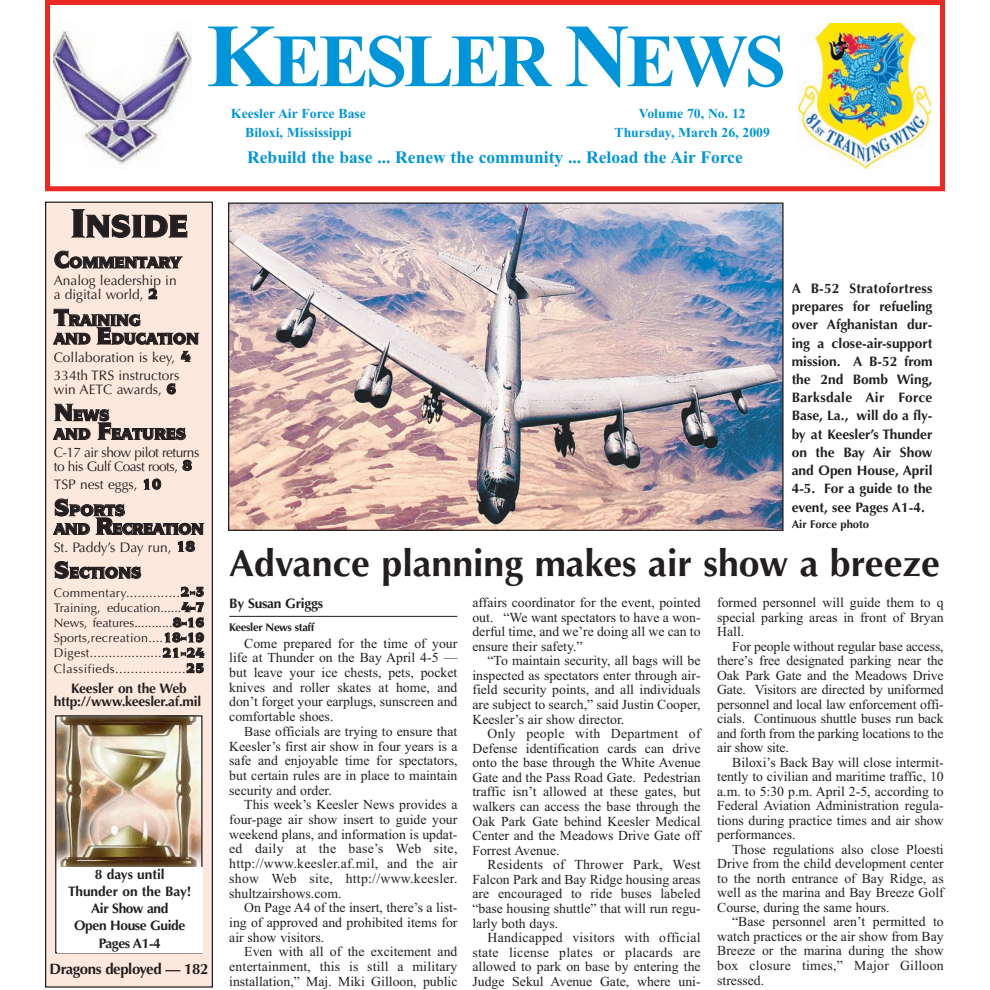
<style>
.page{position:relative;width:990px;height:990px;background:#fff}
.page>*{position:absolute;margin:0;border:0;box-sizing:border-box;transform-origin:0 0}
.t1{font:700 75px "Times New Roman";letter-spacing:-.045em;color:#0095d9}
.t2{font:700 37.5px "Optima LT";color:#231f20}
.t3{font:700 17.5px "Times New Roman";color:#0095d9}
.t4{font:700 15px "Optima LT";letter-spacing:-.03em;color:#231f20}
.t5{font:13.75px "Times New Roman";color:#231f20}
.t6{font:700 13.75px/18.2px "Optima LT";letter-spacing:-.01em;color:#231f20;text-align:center}
.t7{font:13.75px "Times New Roman";letter-spacing:.02em;color:#231f20}
.t8{font:13.75px/14px "Optima LT";color:#231f20}
.t9{font:700 13.75px/19.5px "Times New Roman";color:#0095d9;text-align:center}
.t10{font:700 13.75px/17.2px "Optima LT";letter-spacing:-.03em;color:#231f20;text-align:center}
.t11{font:13.75px/14.1px "Optima LT";letter-spacing:-.04em;color:#231f20}
.t12{font:12.5px/15.2px "Optima LT";letter-spacing:.025em;color:#231f20}
.t13{font:700 11.25px "Optima LT";letter-spacing:-.03em;color:#231f20}
.t14{font:700 11.25px "Optima LT";color:#231f20}
.s1{font-size:90px}
</style>
<div class="page">
<div style="left:46px;top:202px;width:166px;height:785px;background:#fde8dd"></div>
<div style="left:45px;top:202px;width:168px;height:786px;border:1px solid #231f20"></div>
<div style="left:45px;top:0;width:900px;height:191px;border:5px solid #ea2924"></div>
<img style="left:799px;top:23px;width:132px;height:146px">
<img style="left:54px;top:30px;width:137px;height:135px">
<img style="left:57px;top:717px;width:143px;height:150px">
<div style="left:55px;top:715px;width:147px;height:238px;border:1px solid #231f20"></div>
<div style="left:57px;top:867px;width:145px;height:85px;background:#fff"></div>
<img style="left:230px;top:204px;width:552px;height:325px">
<hr style="left:229px;top:616px;width:228px;height:1px;background:#231f20">
<p class="t1" style="left:206px;top:16px;width:581px"><span class="s1">K</span>EESLER <span class="s1">N</span>EWS</p>
<p class="t9" style="left:231px;top:103px;width:137px">Keesler Air Force Base<br>Biloxi, Mississippi</p>
<p class="t9" style="left:615px;top:103px;width:157px">Volume 70, No. 12<br>Thursday, March 26, 2009</p>
<p class="t3" style="left:247px;top:146px;width:497px">Rebuild the base ... Renew the community ... Reload the Air Force</p>
<p class="t8" style="left:54px;top:275px;width:125px">Analog leadership in a digital world,</p>
<p class="t8" style="left:54px;top:349px;width:138px;line-height:18.6px">Collaboration is key, ✔<br>334th TRS instructors</p>
<p class="t8" style="left:54px;top:384px;width:110px">win AETC awards,</p>
<p class="t11" style="left:54px;top:446px;width:147px">C-17 air show pilot returns to his Gulf Coast roots,</p>
<p class="t8" style="left:54px;top:479px;width:86px">TSP nest eggs,</p>
<p class="t8" style="left:54px;top:541px;width:119px">St. Paddy’s Day run,</p>
<p class="t12" style="left:54px;top:586px;width:152px">Commentary.............. ✓<br>Training, education......✔<br>News, features...........<br>Sports,recreation....<br>Digest...................</p>
<p class="t12" style="left:54px;top:662px;width:133px">Classifieds..................</p>
<p class="t6" style="left:54px;top:684px;width:149px;line-height:12.5px">Keesler on the Web http://www.keesler.af.mil</p>
<p class="t10" style="left:68px;top:867px;width:125px">8 days until<br>Thunder on the Bay!<br>Air Show and<br>Open House Guide<br>Pages A1-4</p>
<p class="t4" style="left:50px;top:963px;width:160px">Dragons deployed — 182</p>
<p class="t6" style="left:792px;top:280px;width:142px;text-align:justify">A B-52 Stratofortress prepares for refueling over Afghanistan dur&shy;ing a close-air-support mission. A B-52 from the 2nd Bomb Wing, Barksdale Air Force Base, La., will do a fly&shy;by at Keesler’s Thunder on the Bay Air Show and Open House, April 4-5. For a guide to the event, see Pages A1-4.</p>
<p class="t14" style="left:792px;top:520px;width:79px">Air Force photo</p>
<p class="t2" style="left:229px;top:548px;width:712px">Advance planning makes air show a breeze</p>
<p class="t6" style="left:229px;top:595px;width:95px">By Susan Griggs</p>
<p class="t13" style="left:229px;top:622px;width:87px">Keesler News staff</p>
<p class="t5" style="left:244px;top:635px;width:215px">Come prepared for the time of your</p>
<p class="t5" style="left:229px;top:650px;width:230px">life at Thunder on the Bay April 4-5 —</p>
<p class="t5" style="left:229px;top:664px;width:230px">but leave your ice chests, pets, pocket</p>
<p class="t5" style="left:229px;top:679px;width:230px">knives and roller skates at home, and</p>
<p class="t5" style="left:229px;top:694px;width:230px">don’t forget your earplugs, sunscreen and</p>
<p class="t5" style="left:229px;top:708px;width:106px">comfortable shoes.</p>
<p class="t5" style="left:244px;top:723px;width:215px">Base officials are trying to ensure that</p>
<p class="t5" style="left:229px;top:738px;width:230px">Keesler’s first air show in four years is a</p>
<p class="t5" style="left:229px;top:752px;width:230px">safe and enjoyable time for spectators,</p>
<p class="t5" style="left:229px;top:767px;width:230px">but certain rules are in place to maintain</p>
<p class="t5" style="left:229px;top:782px;width:104px">security and order.</p>
<p class="t5" style="left:244px;top:797px;width:215px">This week’s Keesler News provides a</p>
<p class="t5" style="left:229px;top:811px;width:230px">four-page air show insert to guide your</p>
<p class="t5" style="left:229px;top:826px;width:230px">weekend plans, and information is updat-</p>
<p class="t7" style="left:229px;top:841px;width:230px">ed daily at the base’s Web site,</p>
<p class="t7" style="left:229px;top:855px;width:230px">http://www.keesler.af.mil, and the air</p>
<p class="t7" style="left:229px;top:870px;width:230px">show Web site, http://www.keesler.</p>
<p class="t5" style="left:229px;top:885px;width:114px">shultzairshows.com.</p>
<p class="t5" style="left:244px;top:899px;width:215px">On Page A4 of the insert, there’s a list-</p>
<p class="t5" style="left:229px;top:914px;width:230px">ing of approved and prohibited items for</p>
<p class="t5" style="left:229px;top:929px;width:97px">air show visitors.</p>
<p class="t5" style="left:244px;top:944px;width:215px">Even with all of the excitement and</p>
<p class="t5" style="left:229px;top:958px;width:230px">entertainment, this is still a military</p>
<p class="t5" style="left:229px;top:973px;width:230px">installation,” Maj. Miki Gilloon, public</p>
<p class="t5" style="left:472px;top:594px;width:230px">affairs coordinator for the event, pointed</p>
<p class="t5" style="left:472px;top:609px;width:230px">out. “We want spectators to have a won-</p>
<p class="t5" style="left:472px;top:623px;width:230px">derful time, and we’re doing all we can to</p>
<p class="t5" style="left:472px;top:638px;width:112px">ensure their safety.”</p>
<p class="t5" style="left:487px;top:653px;width:215px">“To maintain security, all bags will be</p>
<p class="t5" style="left:472px;top:667px;width:230px">inspected as spectators enter through air-</p>
<p class="t5" style="left:472px;top:682px;width:230px">field security points, and all individuals</p>
<p class="t5" style="left:472px;top:696px;width:230px">are subject to search,” said Justin Cooper,</p>
<p class="t5" style="left:472px;top:711px;width:153px">Keesler’s air show director.</p>
<p class="t7" style="left:487px;top:725px;width:215px">Only people with Department of</p>
<p class="t5" style="left:472px;top:740px;width:230px">Defense identification cards can drive</p>
<p class="t5" style="left:472px;top:754px;width:230px">onto the base through the White Avenue</p>
<p class="t5" style="left:472px;top:769px;width:230px">Gate and the Pass Road Gate. Pedestrian</p>
<p class="t5" style="left:472px;top:784px;width:230px">traffic isn’t allowed at these gates, but</p>
<p class="t5" style="left:472px;top:798px;width:230px">walkers can access the base through the</p>
<p class="t5" style="left:472px;top:813px;width:230px">Oak Park Gate behind Keesler Medical</p>
<p class="t5" style="left:472px;top:827px;width:230px">Center and the Meadows Drive Gate off</p>
<p class="t5" style="left:472px;top:842px;width:89px">Forrest Avenue.</p>
<p class="t7" style="left:487px;top:856px;width:215px">Residents of Thrower Park, West</p>
<p class="t5" style="left:472px;top:871px;width:230px">Falcon Park and Bay Ridge housing areas</p>
<p class="t5" style="left:472px;top:886px;width:230px">are encouraged to ride buses labeled</p>
<p class="t5" style="left:472px;top:900px;width:230px">“base housing shuttle” that will run regu-</p>
<p class="t5" style="left:472px;top:915px;width:87px">larly both days.</p>
<p class="t7" style="left:487px;top:929px;width:215px">Handicapped visitors with official</p>
<p class="t7" style="left:472px;top:944px;width:230px">state license plates or placards are</p>
<p class="t5" style="left:472px;top:958px;width:230px">allowed to park on base by entering the</p>
<p class="t5" style="left:472px;top:973px;width:230px">Judge Sekul Avenue Gate, where uni-</p>
<p class="t5" style="left:717px;top:594px;width:228px">formed personnel will guide them to q</p>
<p class="t5" style="left:717px;top:609px;width:228px">special parking areas in front of Bryan</p>
<p class="t5" style="left:717px;top:623px;width:29px">Hall.</p>
<p class="t5" style="left:732px;top:638px;width:213px">For people without regular base access,</p>
<p class="t5" style="left:717px;top:652px;width:228px">there’s free designated parking near the</p>
<p class="t5" style="left:717px;top:667px;width:228px">Oak Park Gate and the Meadows Drive</p>
<p class="t5" style="left:717px;top:681px;width:228px">Gate. Visitors are directed by uniformed</p>
<p class="t5" style="left:717px;top:696px;width:228px">personnel and local law enforcement offi-</p>
<p class="t5" style="left:717px;top:710px;width:228px">cials. Continuous shuttle buses run back</p>
<p class="t5" style="left:717px;top:725px;width:228px">and forth from the parking locations to the</p>
<p class="t5" style="left:717px;top:739px;width:73px">air show site.</p>
<p class="t5" style="left:732px;top:754px;width:213px">Biloxi’s Back Bay will close intermit-</p>
<p class="t5" style="left:717px;top:768px;width:228px">tently to civilian and maritime traffic, 10</p>
<p class="t5" style="left:717px;top:783px;width:228px">a.m. to 5:30 p.m. April 2-5, according to</p>
<p class="t5" style="left:717px;top:798px;width:228px">Federal Aviation Administration regula-</p>
<p class="t5" style="left:717px;top:812px;width:228px">tions during practice times and air show</p>
<p class="t5" style="left:717px;top:827px;width:80px">performances.</p>
<p class="t5" style="left:732px;top:841px;width:213px">Those regulations also close Ploesti</p>
<p class="t5" style="left:717px;top:856px;width:228px">Drive from the child development center</p>
<p class="t5" style="left:717px;top:870px;width:228px">to the north entrance of Bay Ridge, as</p>
<p class="t5" style="left:717px;top:885px;width:228px">well as the marina and Bay Breeze Golf</p>
<p class="t5" style="left:717px;top:899px;width:174px">Course, during the same hours.</p>
<p class="t5" style="left:732px;top:914px;width:213px">“Base personnel aren’t permitted to</p>
<p class="t5" style="left:717px;top:928px;width:228px">watch practices or the air show from Bay</p>
<p class="t5" style="left:717px;top:943px;width:228px">Breeze or the marina during the show</p>
<p class="t7" style="left:717px;top:957px;width:228px">box closure times,” Major Gilloon</p>
<p class="t5" style="left:717px;top:972px;width:48px">stressed.</p>
</div>
